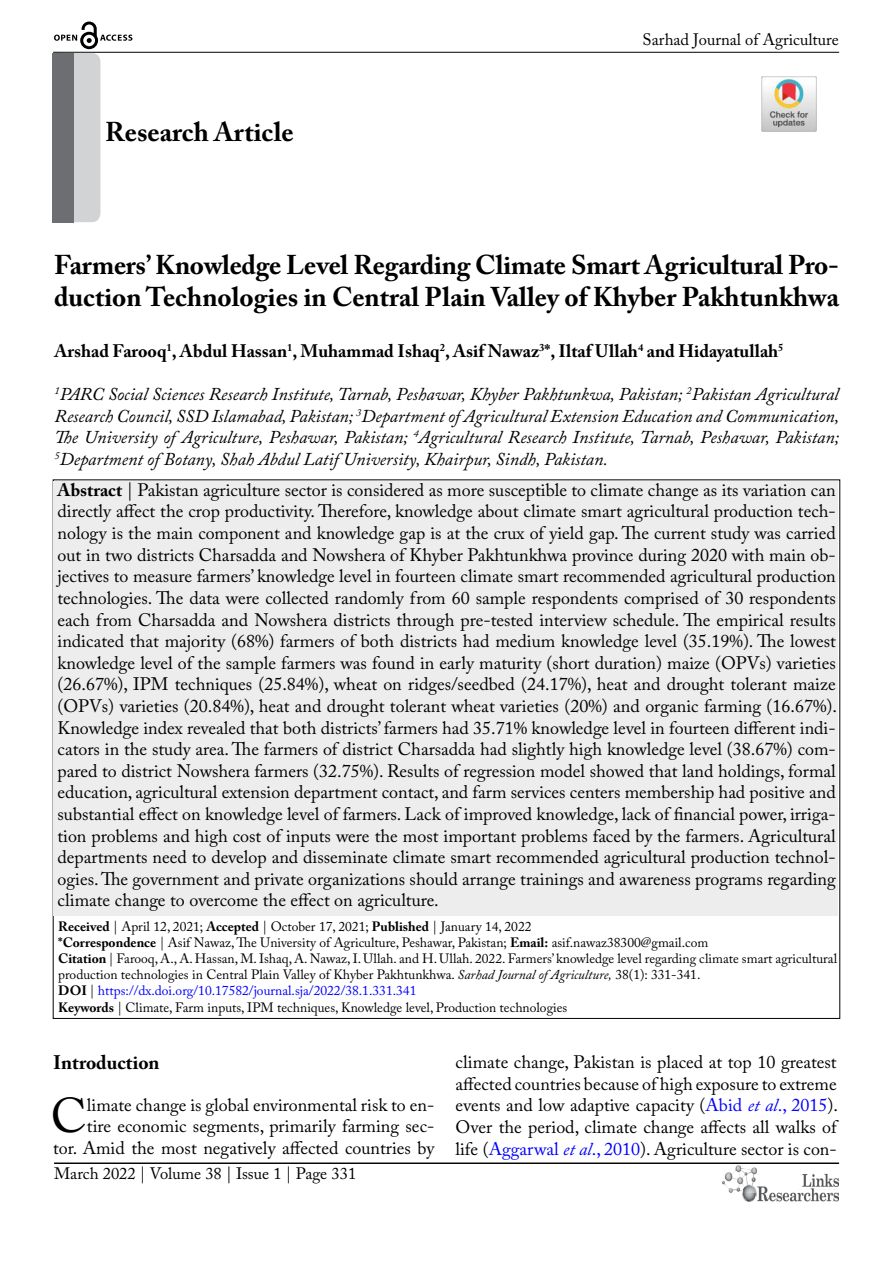
<style>
.page{position:relative;width:893px;height:1263px;background:#fff}
.page>*{position:absolute;margin:0;border:0;box-sizing:border-box;transform-origin:0 0}
.t1{font:48.45px "Adobe Caslon Pro";color:#000}
.t2{font:700 27px/32.4px "Adobe Caslon Pro";color:#000}
.t3{font:700 19.5px "Adobe Caslon Pro";color:#000}
.t4{font:18px/21.6px "Adobe Caslon Pro";color:#000;text-align:justify}
.t5{font:italic 18px/21.6px "Adobe Caslon Pro";color:#000;text-align:justify}
.t6{font:700 18px "Adobe Caslon Pro";color:#000}
.t7{font:16.5px "Adobe Caslon Pro";color:#000}
.t8{font:13.5px/16.2px "Adobe Caslon Pro";color:#000}
.s1{font-weight:700}
.s2{font-style:italic}
.s3{color:#00f}
.s4{font-style:italic;color:#00f}
</style>
<div class="page">
<hr style="left:53px;top:52px;width:786px;height:1px;background:#000">
<img style="left:722px;top:1166px;width:117px;height:36px">
<svg style="left:54px;top:22px;width:78px;height:27px"></svg>
<div style="left:54px;top:53px;width:46px;height:169px;background:#d1d3d4;border-radius:9px"></div>
<hr style="left:54px;top:1163px;width:785px;height:1px;background:#000">
<div style="left:53px;top:53px;width:21px;height:169px;background:#6d6e71"></div>
<div style="left:54px;top:481px;width:784px;height:434px;background:#ededee"></div>
<img style="left:761px;top:77px;width:55px;height:55px">
<h2 class="t2" style="left:105px;top:116px;width:190px">Research Article</h2>
<p class="t7" style="left:643px;top:30px;width:198px">Sarhad Journal of Agriculture</p>
<h2 class="t2" style="left:54px;top:248px;width:786px">Farmers’ Knowledge Level Regarding Climate Smart Agricultural Pro&shy;duction Technologies in Central Plain Valley of Khyber Pakhtunkhwa</h2>
<p class="t6" style="left:55px;top:340px;width:730px">Arshad Farooq<sup>1</sup>, Abdul Hassan<sup>1</sup>, Muhammad Ishaq<sup>2</sup>, Asif Nawaz<sup>3</sup>*, Iltaf Ullah<sup>4</sup> and Hidayatullah<sup>5</sup></p>
<p class="t5" style="left:55px;top:383px;width:786px"><sup>1</sup>PARC Social Sciences Research Institute, Tarnab, Peshawar, Khyber Pakhtunkwa, Pakistan; <sup>2</sup>Pakistan Agricultural Research Council, SSD Islamabad, Pakistan; <sup>3</sup>Department of Agricultural Extension Education and Communication, The University of Agriculture, Peshawar, Pakistan; <sup>4</sup>Agricultural Research Institute, Tarnab, Peshawar, Pakistan; <sup>5</sup>Department of Botany, Shah Abdul Latif University, Khairpur, Sindh, Pakistan.</p>
<p class="t4" style="left:58px;top:479px;width:781px"><span class="s1">Abstract</span> | Pakistan agriculture sector is considered as more susceptible to climate change as its variation can directly affect the crop productivity. Therefore, knowledge about climate smart agricultural production tech&shy;nology is the main component and knowledge gap is at the crux of yield gap. The current study was carried out in two districts Charsadda and Nowshera of Khyber Pakhtunkhwa province during 2020 with main ob&shy;jectives to measure farmers’ knowledge level in fourteen climate smart recommended agricultural production technologies. The data were collected randomly from 60 sample respondents comprised of 30 respondents each from Charsadda and Nowshera districts through pre-tested interview schedule. The empirical results indicated that majority (68%) farmers of both districts had medium knowledge level (35.19%). The lowest knowledge level of the sample farmers was found in early maturity (short duration) maize (OPVs) varieties (26.67%), IPM techniques (25.84%), wheat on ridges/seedbed (24.17%), heat and drought tolerant maize (OPVs) varieties (20.84%), heat and drought tolerant wheat varieties (20%) and organic farming (16.67%).<br>Knowledge index revealed that both districts’ farmers had 35.71% knowledge level in fourteen different indi&shy;cators in the study area. The farmers of district Charsadda had slightly high knowledge level (38.67%) com&shy;pared to district Nowshera farmers (32.75%). Results of regression model showed that land holdings, formal education, agricultural extension department contact, and farm services centers membership had positive and substantial effect on knowledge level of farmers. Lack of improved knowledge, lack of financial power, irriga&shy;tion problems and high cost of inputs were the most important problems faced by the farmers. Agricultural departments need to develop and disseminate climate smart recommended agricultural production technol&shy;ogies. The government and private organizations should arrange trainings and awareness programs regarding climate change to overcome the effect on agriculture.</p>
<p class="t8" style="left:58px;top:918px;width:780px"><span class="s1">Received</span> | April 12, 2021; <span class="s1">Accepted</span> | October 17, 2021; <span class="s1">Published</span> | January 14, 2022<br><span class="s1">*Correspondence</span> | Asif Nawaz, The University of Agriculture, Peshawar, Pakistan; <span class="s1">Email:</span> asif.nawaz38300@gmail.com<br><span class="s1">Citation</span> | Farooq, A., A. Hassan, M. Ishaq, A. Nawaz, I. Ullah. and H. Ullah. 2022. Farmers’ knowledge level regarding climate smart agricultural production technologies in Central Plain Valley of Khyber Pakhtunkhwa. <span class="s2">Sarhad Journal of Agriculture,</span> 38(1): 331-341.<br><span class="s1">DOI</span> | <span class="s3">https://dx.doi.org/10.17582/journal.sja/2022/38.1.331.341<br></span><span class="s1">Keywords</span> | Climate, Farm inputs, IPM techniques, Knowledge level, Production technologies</p>
<p class="t3" style="left:53px;top:1051px;width:108px">Introduction</p>
<h1 class="t1" style="left:51px;top:1087px;width:38px">C</h1>
<p class="t4" style="left:53px;top:1094px;width:383px;text-align:right">limate change is global environmental risk to en-<br>tire economic segments, primarily farming sec-<br>tor. Amid the most negatively affected countries by</p>
<p class="t7" style="left:54px;top:1164px;width:304px">March 2022 | Volume 38 | Issue 1 | Page 331</p>
<p class="t4" style="left:456px;top:1051px;width:384px">climate change, Pakistan is placed at top 10 greatest affected countries because of high exposure to extreme events and low adaptive capacity (<span class="s3">Abid</span> <span class="s4">et al</span><span class="s3">., 2015</span>).<br>Over the period, climate change affects all walks of life (<span class="s3">Aggarwal</span> <span class="s4">et al</span><span class="s3">., 2010</span>). Agriculture sector is con-</p>
</div>
